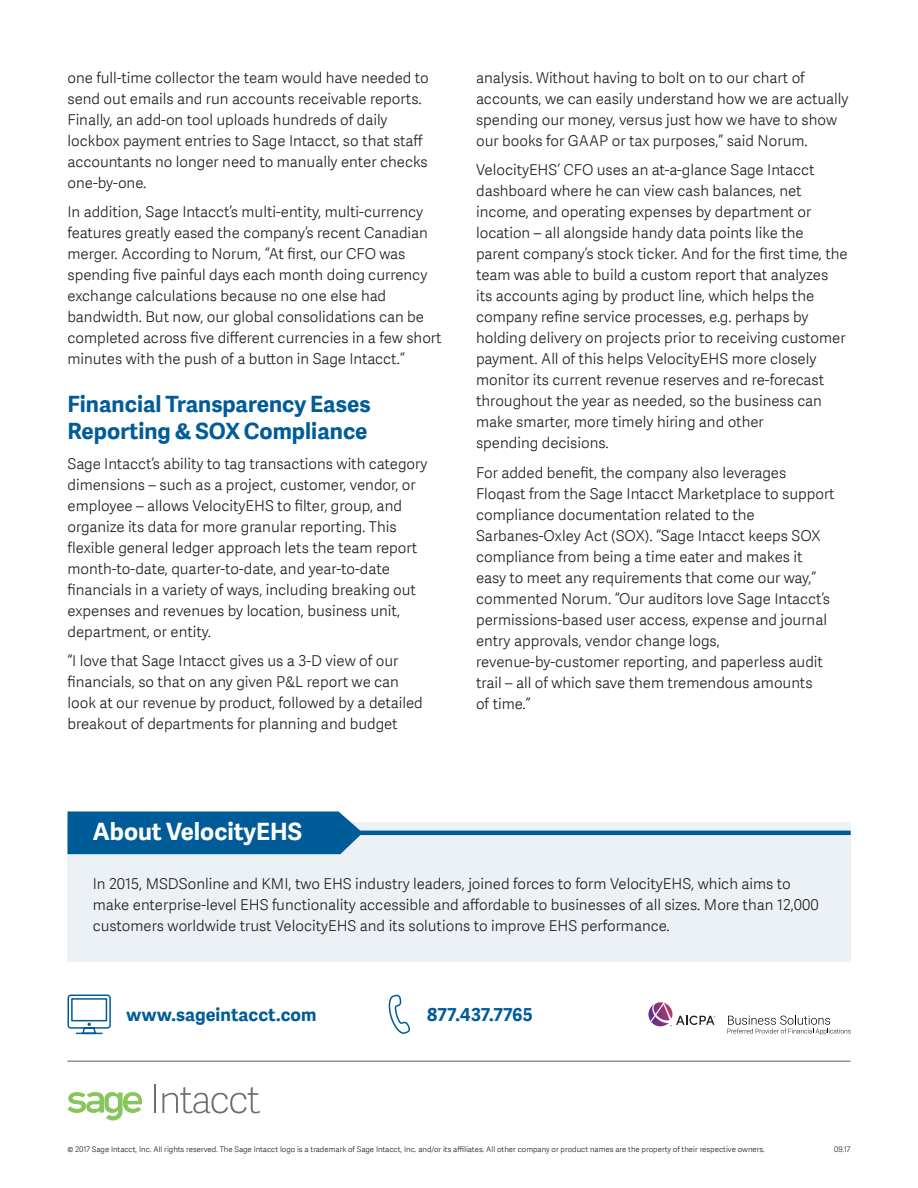
<style>
.page{position:relative;width:918px;height:1188px;background:#fff}
.page>*{position:absolute;margin:0;border:0;box-sizing:border-box;transform-origin:0 0}
.Boiler_plate_head{font:700 24px "Adelle Sans SAGE";color:#fff}
.Head_1{font:700 22.5px/27px "Adelle Sans SAGE";color:#005c98}
.Footer_Contact_Info{font:700 18px "Adelle Sans SAGE";letter-spacing:.005em;color:#005c98}
.body_Copy_New{font:15px/21px "Adelle Sans SAGE Lt";color:#231f20}
.Copyright_info{font:7.8px "Adelle Sans SAGE Lt";color:#231f20}
</style>
<div class="page">
<div style="left:68px;top:822px;width:783px;height:140px;background:#ecf1f6"></div>
<hr style="left:280px;top:831px;width:571px;height:4px;background:#005c98">
<hr style="left:68px;top:1061px;width:782px;height:1px;background:#8e8a8a">
<svg style="left:67px;top:994px;width:44px;height:41px"></svg>
<svg style="left:388px;top:994px;width:22px;height:40px"></svg>
<svg style="left:67px;top:1092px;width:75px;height:29px"></svg>
<svg style="left:155px;top:1085px;width:1px;height:28px"></svg>
<svg style="left:162px;top:1087px;width:98px;height:26px"></svg>
<svg style="left:648px;top:1002px;width:67px;height:24px"></svg>
<svg style="left:727px;top:1015px;width:124px;height:20px"></svg>
<div style="left:68px;top:811px;width:295px;height:43px;background:#005c98"></div>
<p class="body_Copy_New" style="left:68px;top:66px;width:363px">one full-time collector the team would have needed to send out emails and run accounts receivable reports.<br>Finally, an add-on tool uploads hundreds of daily lockbox payment entries to Sage Intacct, so that staff accountants no longer need to manually enter checks one-by-one.</p>
<p class="body_Copy_New" style="left:68px;top:201px;width:376px">In addition, Sage Intacct’s multi-entity, multi-currency features greatly eased the company’s recent Canadian merger. According to Norum, “At first, our CFO was spending five painful days each month doing currency exchange calculations because no one else had bandwidth. But now, our global consolidations can be completed across five different currencies in a few short minutes with the push of a button in Sage Intacct.”</p>
<p class="Head_1" style="left:68px;top:390px;width:305px">Financial Transparency Eases<br>Reporting &amp; SOX Compliance</p>
<p class="body_Copy_New" style="left:68px;top:452px;width:361px">Sage Intacct’s ability to tag transactions with category dimensions – such as a project, customer, vendor, or employee – allows VelocityEHS to filter, group, and organize its data for more granular reporting. This flexible general ledger approach lets the team report month-to-date, quarter-to-date, and year-to-date financials in a variety of ways, including breaking out expenses and revenues by location, business unit, department, or entity.</p>
<p class="body_Copy_New" style="left:68px;top:650px;width:357px">“I love that Sage Intacct gives us a 3-D view of our financials, so that on any given P&amp;L report we can look at our revenue by product, followed by a detailed breakout of departments for planning and budget</p>
<p class="body_Copy_New" style="left:476px;top:66px;width:374px">analysis. Without having to bolt on to our chart of accounts, we can easily understand how we are actually spending our money, versus just how we have to show our books for GAAP or tax purposes,” said Norum.</p>
<p class="body_Copy_New" style="left:476px;top:159px;width:373px">VelocityEHS’ CFO uses an at-a-glance Sage Intacct dashboard where he can view cash balances, net income, and operating expenses by department or location – all alongside handy data points like the parent company’s stock ticker. And for the first time, the team was able to build a custom report that analyzes its accounts aging by product line, which helps the company refine service processes, e.g. perhaps by holding delivery on projects prior to receiving customer payment. All of this helps VelocityEHS more closely monitor its current revenue reserves and re-forecast throughout the year as needed, so the business can make smarter, more timely hiring and other<br>spending decisions.</p>
<p class="body_Copy_New" style="left:476px;top:461px;width:360px">For added benefit, the company also leverages Floqast from the Sage Intacct Marketplace to support compliance documentation related to the Sarbanes-Oxley Act (SOX). “Sage Intacct keeps SOX compliance from being a time eater and makes it easy to meet any requirements that come our way,” commented Norum. “Our auditors love Sage Intacct’s permissions-based user access, expense and journal entry approvals, vendor change logs, revenue-by-customer reporting, and paperless audit trail – all of which save them tremendous amounts<br>of time.”</p>
<p class="Boiler_plate_head" style="left:93px;top:813px;width:211px">About VelocityEHS</p>
<p class="body_Copy_New" style="left:93px;top:873px;width:728px">In 2015, MSDSonline and KMI, two EHS industry leaders, joined forces to form VelocityEHS, which aims to make enterprise-level EHS functionality accessible and affordable to businesses of all sizes. More than 12,000 customers worldwide trust VelocityEHS and its solutions to improve EHS performance.</p>
<p class="Footer_Contact_Info" style="left:127px;top:1002px;width:191px">www.sageintacct.com</p>
<p class="Footer_Contact_Info" style="left:427px;top:1002px;width:107px">877.437.7765</p>
<p class="Copyright_info" style="left:67px;top:1143px;width:699px">© 2017 Sage Intacct, Inc. All rights reserved. The Sage Intacct logo is a trademark of Sage Intacct, Inc. and/or its affiliates. All other company or product names are the property of their respective owners.</p>
<p class="Copyright_info" style="left:834px;top:1143px;width:18px">09.17</p>
</div>
